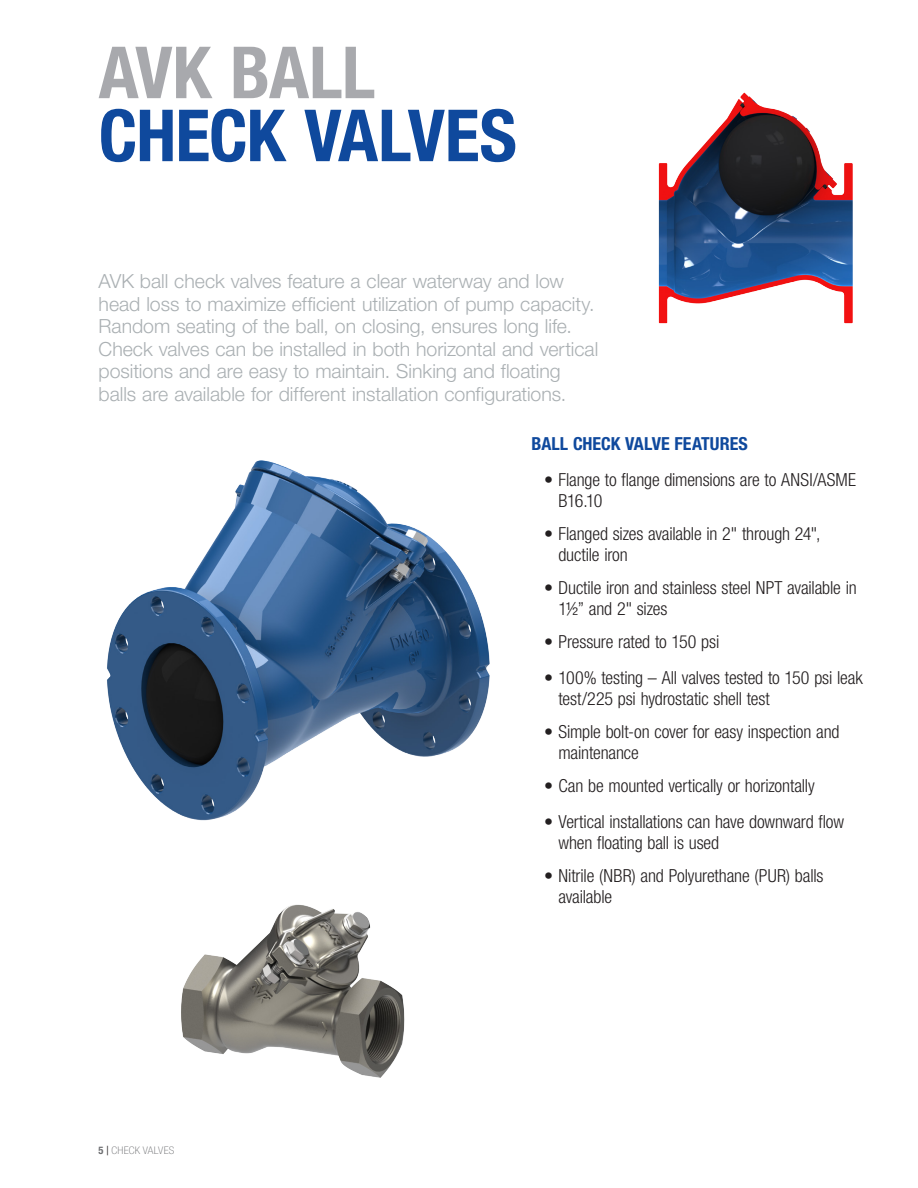
<style>
.page{position:relative;width:918px;height:1188px;background:#fff}
.page>*{position:absolute;margin:0;border:0;box-sizing:border-box;transform-origin:0 0}
.HEADLINE_BLUE_left_s{font:700 condensed 72px "Helvetica Neue LT Pro";letter-spacing:-.015em;color:#0f499d}
.HEADLINE_BLUE_left_s-2{font:700 condensed 72px "Helvetica Neue LT Pro";letter-spacing:-.005em;color:#a8a9ad}
.INTRO_TEXT{font:300 19.5px/22.5px "Helvetica Neue LT Pro";letter-spacing:-.005em;color:#aab0b3}
.t1{font:300 condensed 18px/21px "Helvetica Neue LT Pro";letter-spacing:-.01em;color:#231f20}
.SUB_HEADLINES{font:700 condensed 18px "Helvetica Neue LT Pro";color:#0f499d}
.PAGE_NUMBER_TEXT_lef{font:100 condensed 10.5px "Helvetica Neue LT Pro";letter-spacing:.02em;color:#6c6d70;scale:1.1 1}
.s1{font-weight:700}
.s2{font-family:"Times New Roman";font-weight:700;font-stretch:normal;color:#231f20}
</style>
<div class="page">
<img style="left:107px;top:460px;width:383px;height:361px">
<img style="left:658px;top:92px;width:195px;height:232px">
<img style="left:181px;top:904px;width:224px;height:174px">
<p class="HEADLINE_BLUE_left_s-2" style="left:99px;top:29px;width:278px">AVK BALL</p>
<p class="HEADLINE_BLUE_left_s" style="left:99px;top:92px;width:420px">CHECK VALVES</p>
<p class="INTRO_TEXT" style="left:99px;top:269px;width:501px">AVK ball check valves feature a clear waterway and low head loss to maximize efficient utilization of pump capacity.<br>Random seating of the ball, on closing, ensures long life.<br>Check valves can be installed in both horizontal and vertical positions and are easy to maintain. Sinking and floating balls are available for different installation configurations.</p>
<p class="PAGE_NUMBER_TEXT_lef" style="left:99px;top:1145px;width:70px"><span class="s1">5</span> <span class="s2">|</span> CHECK VALVES</p>
<p class="SUB_HEADLINES" style="left:531px;top:433px;width:218px">BALL CHECK VALVE FEATURES</p>
<p class="t1" style="left:558px;top:469px;width:299px;text-indent:-14px">• Flange to flange dimensions are to ANSI/ASME<br>B16.10</p>
<p class="t1" style="left:558px;top:523px;width:264px;text-indent:-14px">• Flanged sizes available in 2" through 24", ductile iron</p>
<p class="t1" style="left:558px;top:577px;width:300px;text-indent:-14px">• Ductile iron and stainless steel NPT available in<br>1½” and 2" sizes</p>
<p class="t1" style="left:544px;top:631px;width:177px">• Pressure rated to 150 psi</p>
<p class="t1" style="left:558px;top:667px;width:306px;text-indent:-14px">• 100% testing – All valves tested to 150 psi leak test/225 psi hydrostatic shell test</p>
<p class="t1" style="left:558px;top:721px;width:283px;text-indent:-14px">• Simple bolt-on cover for easy inspection and maintenance</p>
<p class="t1" style="left:544px;top:775px;width:272px">• Can be mounted vertically or horizontally</p>
<p class="t1" style="left:558px;top:811px;width:287px;text-indent:-14px">• Vertical installations can have downward flow when floating ball is used</p>
<p class="t1" style="left:558px;top:865px;width:266px;text-indent:-14px">• Nitrile (NBR) and Polyurethane (PUR) balls available</p>
</div>
